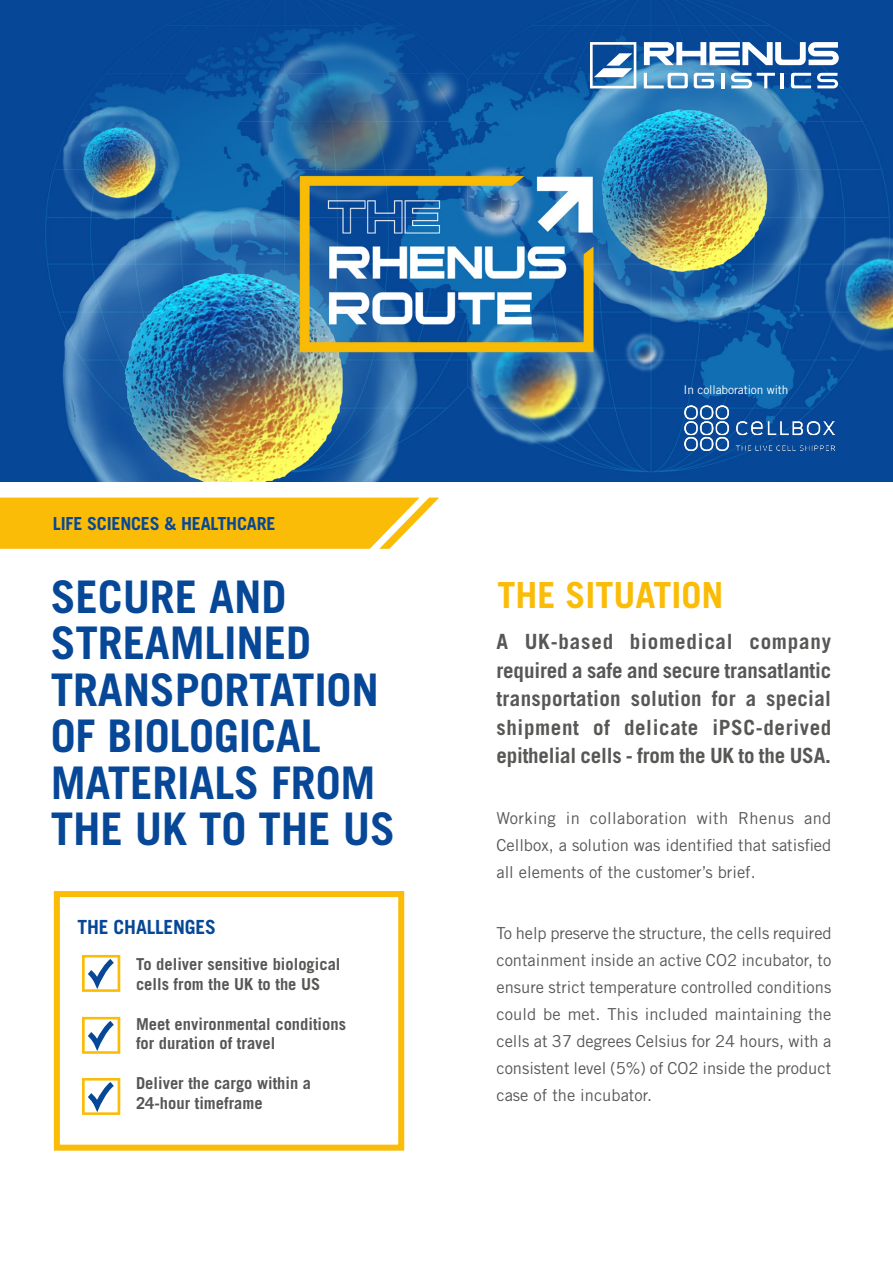
<style>
.page{position:relative;width:893px;height:1263px;background:#fff}
.page>*{position:absolute;margin:0;border:0;box-sizing:border-box;transform-origin:0 0}
.Paragraph_Style_1{font:700 45px/46.5px "Trade Gothic LT Std";letter-spacing:-.005em;color:#064797}
.t1{font:700 36px "Trade Gothic LT Std";color:#fabc07}
.t2{font:700 21px/28.5px "Trade Gothic LT Std";letter-spacing:-.01em;color:#575756;text-align:justify}
.t3{font:700 19.5px "Trade Gothic LT Std";letter-spacing:-.01em;color:#064797}
.t4{font:700 18px "Trade Gothic LT Std";letter-spacing:-.01em;color:#064797}
.t5{font:16.5px/27px "Trade Gothic LT Std";color:#575756;text-align:justify}
.Paragraph_Style_1-2{font:700 16.5px/19.8px "Trade Gothic LT Std";color:#575756}
.t6{font:12px "Trade Gothic LT Std";letter-spacing:-.01em;color:#fff}
</style>
<div class="page">
<img style="left:0;top:0;width:893px;height:481px">
<svg style="left:590px;top:42px;width:46px;height:46px"></svg>
<svg style="left:644px;top:42px;width:195px;height:23px"></svg>
<svg style="left:791px;top:73px;width:20px;height:15px"></svg>
<svg style="left:817px;top:73px;width:21px;height:15px"></svg>
<hr style="left:781px;top:73px;width:3px;height:15px;background:#fff">
<svg style="left:731px;top:73px;width:44px;height:15px"></svg>
<hr style="left:722px;top:73px;width:3px;height:15px;background:#fff">
<svg style="left:644px;top:73px;width:44px;height:15px"></svg>
<svg style="left:694px;top:73px;width:20px;height:15px"></svg>
<svg style="left:0;top:498px;width:439px;height:51px;background:#fac11b"></svg>
<div style="left:54px;top:891px;width:350px;height:260px;border:6px solid #fabc07"></div>
<svg style="left:82px;top:955px;width:38px;height:37px"></svg>
<svg style="left:82px;top:1017px;width:38px;height:37px"></svg>
<svg style="left:82px;top:1078px;width:38px;height:37px"></svg>
<img style="left:685px;top:406px;width:149px;height:45px">
<p class="t4" style="left:53px;top:512px;width:224px">LIFE SCIENCES &amp; HEALTHCARE</p>
<p class="t6" style="left:684px;top:382px;width:106px">In collaboration with</p>
<p class="Paragraph_Style_1" style="left:51px;top:573px;width:237px">SECURE AND</p>
<p class="t1" style="left:497px;top:573px;width:228px">THE SITUATION</p>
<p class="Paragraph_Style_1" style="left:51px;top:619px;width:346px">STREAMLINED<br>TRANSPORTATION<br>OF BIOLOGICAL<br>MATERIALS FROM<br>THE UK TO THE US</p>
<p class="t2" style="left:496px;top:627px;width:336px">A UK-based biomedical company required a safe and secure transatlantic transportation solution for a special shipment of delicate iPSC-derived epithelial cells - from the UK to the USA.</p>
<p class="t5" style="left:496px;top:804px;width:337px">Working in collaboration with Rhenus and Cellbox, a solution was identified that satisfied all elements of the customer’s brief.</p>
<p class="t3" style="left:78px;top:915px;width:140px">THE CHALLENGES</p>
<p class="Paragraph_Style_1-2" style="left:136px;top:954px;width:206px">To deliver sensitive biological cells from the UK to the US</p>
<p class="Paragraph_Style_1-2" style="left:136px;top:1013px;width:211px">Meet environmental conditions for duration of travel</p>
<p class="Paragraph_Style_1-2" style="left:136px;top:1073px;width:177px">Deliver the cargo within a<br>24-hour timeframe</p>
<p class="t5" style="left:496px;top:920px;width:337px">To help preserve the structure, the cells required containment inside an active CO2 incubator, to ensure strict temperature controlled conditions could be met. This included maintaining the cells at 37 degrees Celsius for 24 hours, with a consistent level (5%) of CO2 inside the product case of the incubator.</p>
</div>
